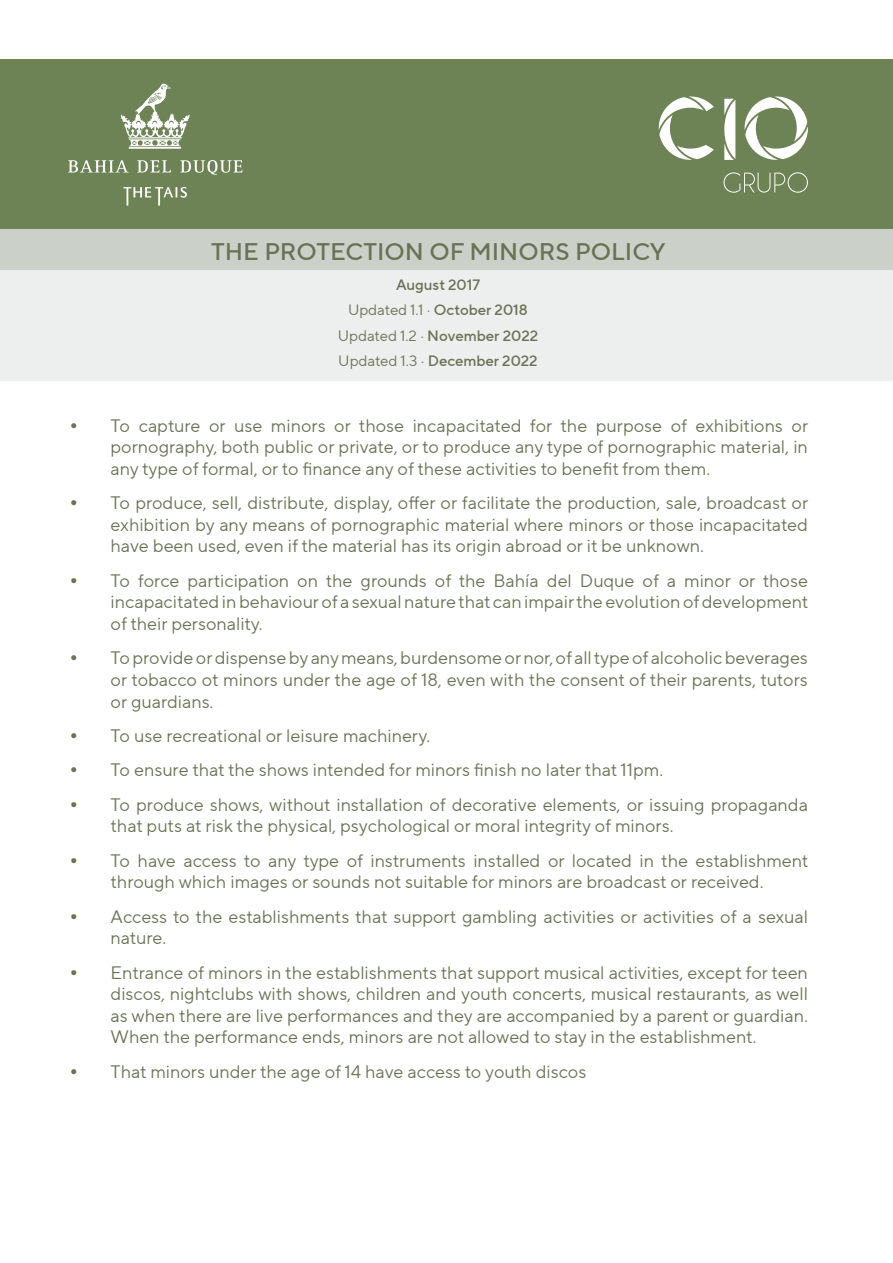
<style>
.page{position:relative;width:893px;height:1263px;background:#fff}
.page>*{position:absolute;margin:0;border:0;box-sizing:border-box;transform-origin:0 0}
.t1{font:500 24px "TT Norms Pro";color:#697256}
.t2{font:18px/21.6px "TT Norms Pro";color:#697256;text-align:justify}
.t3{font:500 15px/25.5px "TT Norms Pro";color:#697256;text-align:center}
.s1{font-weight:400}
.s2{font-size:27px}
</style>
<div class="page">
<div style="left:0;top:60px;width:893px;height:170px;background:#6d8356"></div>
<div style="left:0;top:230px;width:893px;height:151px;background:#ecefed"></div>
<div style="left:0;top:230px;width:893px;height:40px;background:#cbd1c9"></div>
<svg style="left:121px;top:84px;width:69px;height:65px"></svg>
<svg style="left:68px;top:160px;width:60px;height:12px"></svg>
<svg style="left:137px;top:160px;width:34px;height:12px"></svg>
<svg style="left:180px;top:160px;width:62px;height:15px"></svg>
<svg style="left:123px;top:187px;width:64px;height:19px"></svg>
<svg style="left:723px;top:172px;width:85px;height:21px"></svg>
<svg style="left:745px;top:96px;width:63px;height:64px"></svg>
<svg style="left:724px;top:99px;width:11px;height:61px"></svg>
<svg style="left:659px;top:96px;width:55px;height:64px"></svg>
<h1 class="t1" style="left:211px;top:234px;width:456px">THE PROTECTION OF MINORS POLICY</h1>
<p class="t3" style="left:338px;top:272px;width:202px">August 2017<br><span class="s1">Updated 1.1 ·</span> October 2018<br><span class="s1">Updated 1.2 ·</span> November 2022<br><span class="s1">Updated 1.3 ·</span> December 2022</p>
<p class="t2" style="left:111px;top:414px;width:699px;text-indent:-43px"><span class="s2">•</span> To capture or use minors or those incapacitated for the purpose of exhibitions or pornography, both public or private, or to produce any type of pornographic material, in any type of formal, or to finance any of these activities to benefit from them.</p>
<p class="t2" style="left:111px;top:492px;width:699px;text-indent:-43px"><span class="s2">•</span> To produce, sell, distribute, display, offer or facilitate the production, sale, broadcast or exhibition by any means of pornographic material where minors or those incapacitated have been used, even if the material has its origin abroad or it be unknown.</p>
<p class="t2" style="left:111px;top:570px;width:699px;text-indent:-43px"><span class="s2">•</span> To force participation on the grounds of the Bahía del Duque of a minor or those incapacitated in behaviour of a sexual nature that can impair the evolution of development of their personality.</p>
<p class="t2" style="left:111px;top:647px;width:699px;text-indent:-43px"><span class="s2">•</span> To provide or dispense by any means, burdensome or nor, of all type of alcoholic beverages or tobacco ot minors under the age of 18, even with the consent of their parents, tutors or guardians.</p>
<p class="t2" style="left:68px;top:725px;width:364px"><span class="s2">•</span> To use recreational or leisure machinery.</p>
<p class="t2" style="left:68px;top:759px;width:597px"><span class="s2">•</span> To ensure that the shows intended for minors finish no later that 11pm.</p>
<p class="t2" style="left:111px;top:793px;width:699px;text-indent:-43px"><span class="s2">•</span> To produce shows, without installation of decorative elements, or issuing propaganda that puts at risk the physical, psychological or moral integrity of minors.</p>
<p class="t2" style="left:68px;top:849px;width:742px;text-align:center"><span class="s2">•</span> To have access to any type of instruments installed or located in the establishment through which images or sounds not suitable for minors are broadcast or received.</p>
<p class="t2" style="left:111px;top:905px;width:699px;text-indent:-43px"><span class="s2">•</span> Access to the establishments that support gambling activities or activities of a sexual nature.</p>
<p class="t2" style="left:111px;top:961px;width:699px;text-indent:-43px"><span class="s2">•</span> Entrance of minors in the establishments that support musical activities, except for teen discos, nightclubs with shows, children and youth concerts, musical restaurants, as well as when there are live performances and they are accompanied by a parent or guardian.<br>When the performance ends, minors are not allowed to stay in the establishment.</p>
<p class="t2" style="left:68px;top:1060px;width:520px"><span class="s2">•</span> That minors under the age of 14 have access to youth discos</p>
</div>
